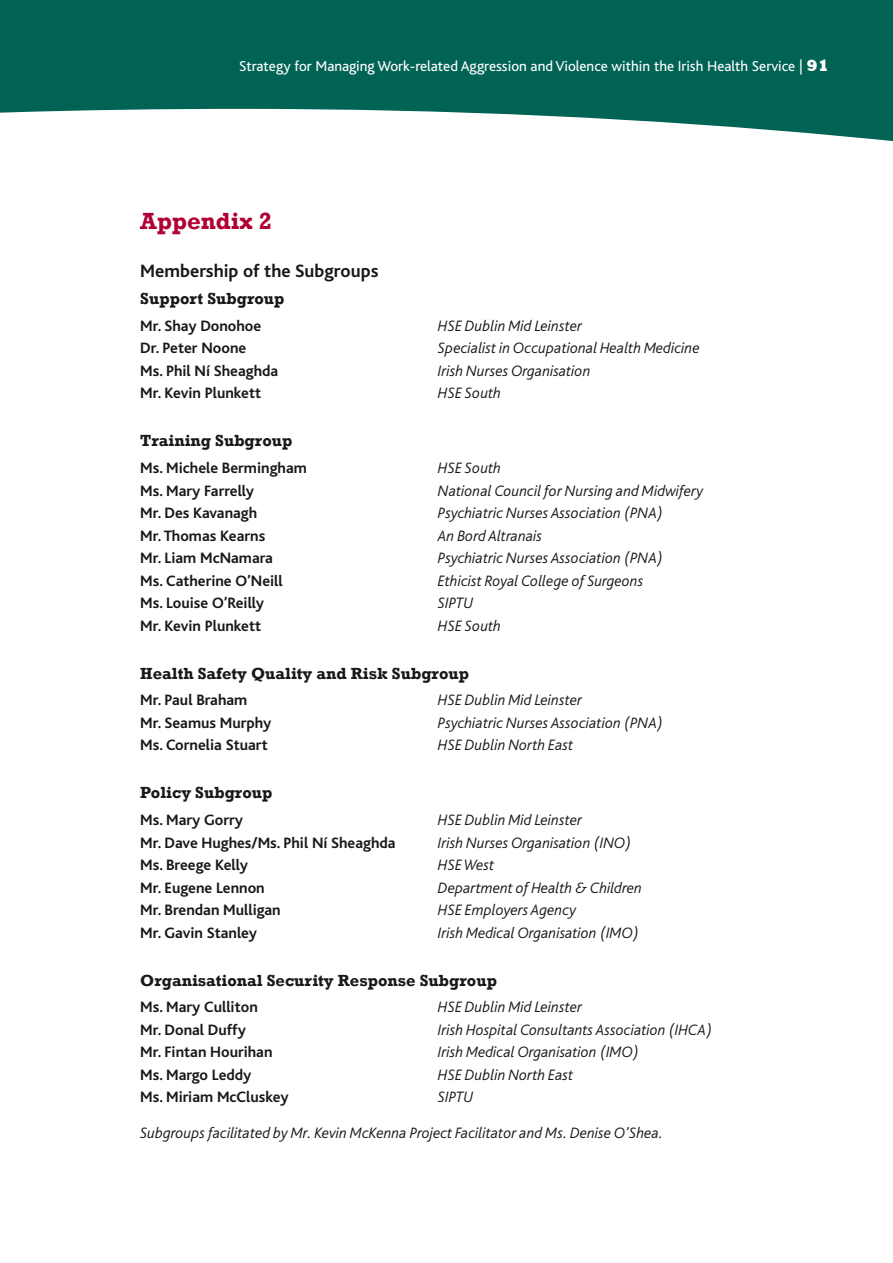
<style>
.page{position:relative;width:893px;height:1263px;background:#fff}
.page>*{position:absolute;margin:0;border:0;box-sizing:border-box;transform-origin:0 0}
.t1{font:700 24px "Rockwell";color:#b00034}
.t2{font:700 18.75px "Bliss";color:#1a171a}
.t3{font:700 16.5px "Rockwell";color:#1a171a}
.t4{font:italic 300 15.75px "Bliss";color:#1a171a}
.t5{font:700 15.75px "Bliss";color:#1a171a}
.t6{font:15px "Bliss";color:#fff}
.s1{font-family:"Rockwell";font-weight:800;font-size:16.5px}
</style>
<div class="page">
<svg style="left:0;top:0;width:893px;height:142px;fill:#006354"></svg>
<p class="t6" style="left:239px;top:58px;width:579px">Strategy for Managing Work-related Aggression and Violence within the Irish Health Service | <span class="s1">91</span></p>
<h1 class="t1" style="left:140px;top:207px;width:133px">Appendix 2</h1>
<p class="t2" style="left:140px;top:261px;width:240px">Membership of the Subgroups</p>
<p class="t3" style="left:140px;top:288px;width:146px">Support Subgroup</p>
<p class="t5" style="left:140px;top:317px;width:122px">Mr. Shay Donohoe</p>
<p class="t4" style="left:438px;top:317px;width:145px">HSE Dublin Mid Leinster</p>
<p class="t5" style="left:140px;top:340px;width:107px">Dr. Peter Noone</p>
<p class="t4" style="left:438px;top:340px;width:263px">Specialist in Occupational Health Medicine</p>
<p class="t5" style="left:140px;top:362px;width:139px">Ms. Phil Ní Sheaghda</p>
<p class="t4" style="left:438px;top:362px;width:154px">Irish Nurses Organisation</p>
<p class="t5" style="left:140px;top:385px;width:122px">Mr. Kevin Plunkett</p>
<p class="t4" style="left:438px;top:385px;width:65px">HSE South</p>
<p class="t3" style="left:140px;top:431px;width:154px">Training Subgroup</p>
<p class="t5" style="left:140px;top:460px;width:168px">Ms. Michele Bermingham</p>
<p class="t4" style="left:438px;top:460px;width:65px">HSE South</p>
<p class="t5" style="left:140px;top:482px;width:115px">Ms. Mary Farrelly</p>
<p class="t4" style="left:438px;top:482px;width:267px">National Council for Nursing and Midwifery</p>
<p class="t5" style="left:140px;top:505px;width:119px">Mr. Des Kavanagh</p>
<p class="t4" style="left:438px;top:505px;width:227px">Psychiatric Nurses Association (PNA)</p>
<p class="t5" style="left:140px;top:527px;width:126px">Mr. Thomas Kearns</p>
<p class="t4" style="left:438px;top:527px;width:106px">An Bord Altranais</p>
<p class="t5" style="left:140px;top:550px;width:134px">Mr. Liam McNamara</p>
<p class="t4" style="left:438px;top:550px;width:227px">Psychiatric Nurses Association (PNA)</p>
<p class="t5" style="left:140px;top:572px;width:144px">Ms. Catherine O’Neill</p>
<p class="t4" style="left:438px;top:572px;width:207px">Ethicist Royal College of Surgeons</p>
<p class="t5" style="left:140px;top:595px;width:125px">Ms. Louise O’Reilly</p>
<p class="t4" style="left:438px;top:595px;width:37px">SIPTU</p>
<p class="t5" style="left:140px;top:617px;width:122px">Mr. Kevin Plunkett</p>
<p class="t4" style="left:438px;top:617px;width:65px">HSE South</p>
<p class="t3" style="left:140px;top:663px;width:330px">Health Safety Quality and Risk Subgroup</p>
<p class="t5" style="left:140px;top:692px;width:109px">Mr. Paul Braham</p>
<p class="t4" style="left:438px;top:692px;width:145px">HSE Dublin Mid Leinster</p>
<p class="t5" style="left:140px;top:714px;width:132px">Mr. Seamus Murphy</p>
<p class="t4" style="left:438px;top:714px;width:227px">Psychiatric Nurses Association (PNA)</p>
<p class="t5" style="left:140px;top:737px;width:129px">Ms. Cornelia Stuart</p>
<p class="t4" style="left:438px;top:737px;width:137px">HSE Dublin North East</p>
<p class="t3" style="left:140px;top:783px;width:134px">Policy Subgroup</p>
<p class="t5" style="left:140px;top:812px;width:104px">Ms. Mary Gorry</p>
<p class="t4" style="left:438px;top:812px;width:145px">HSE Dublin Mid Leinster</p>
<p class="t5" style="left:140px;top:834px;width:257px">Mr. Dave Hughes/Ms. Phil Ní Sheaghda</p>
<p class="t4" style="left:438px;top:834px;width:195px">Irish Nurses Organisation (INO)</p>
<p class="t5" style="left:140px;top:857px;width:109px">Ms. Breege Kelly</p>
<p class="t4" style="left:438px;top:857px;width:58px">HSE West</p>
<p class="t5" style="left:140px;top:879px;width:126px">Mr. Eugene Lennon</p>
<p class="t4" style="left:438px;top:879px;width:205px">Department of Health &amp; Children</p>
<p class="t5" style="left:140px;top:902px;width:142px">Mr. Brendan Mulligan</p>
<p class="t4" style="left:438px;top:902px;width:140px">HSE Employers Agency</p>
<p class="t5" style="left:140px;top:924px;width:118px">Mr. Gavin Stanley</p>
<p class="t4" style="left:438px;top:924px;width:203px">Irish Medical Organisation (IMO)</p>
<p class="t3" style="left:140px;top:970px;width:358px">Organisational Security Response Subgroup</p>
<p class="t5" style="left:140px;top:999px;width:119px">Ms. Mary Culliton</p>
<p class="t4" style="left:438px;top:999px;width:145px">HSE Dublin Mid Leinster</p>
<p class="t5" style="left:140px;top:1021px;width:107px">Mr. Donal Duffy</p>
<p class="t4" style="left:438px;top:1021px;width:276px">Irish Hospital Consultants Association (IHCA)</p>
<p class="t5" style="left:140px;top:1044px;width:134px">Mr. Fintan Hourihan</p>
<p class="t4" style="left:438px;top:1044px;width:203px">Irish Medical Organisation (IMO)</p>
<p class="t5" style="left:140px;top:1066px;width:112px">Ms. Margo Leddy</p>
<p class="t4" style="left:438px;top:1066px;width:137px">HSE Dublin North East</p>
<p class="t5" style="left:140px;top:1089px;width:150px">Ms. Miriam McCluskey</p>
<p class="t4" style="left:438px;top:1089px;width:37px">SIPTU</p>
<p class="t4" style="left:140px;top:1124px;width:524px">Subgroups facilitated by Mr. Kevin McKenna Project Facilitator and Ms. Denise O’Shea.</p>
</div>
